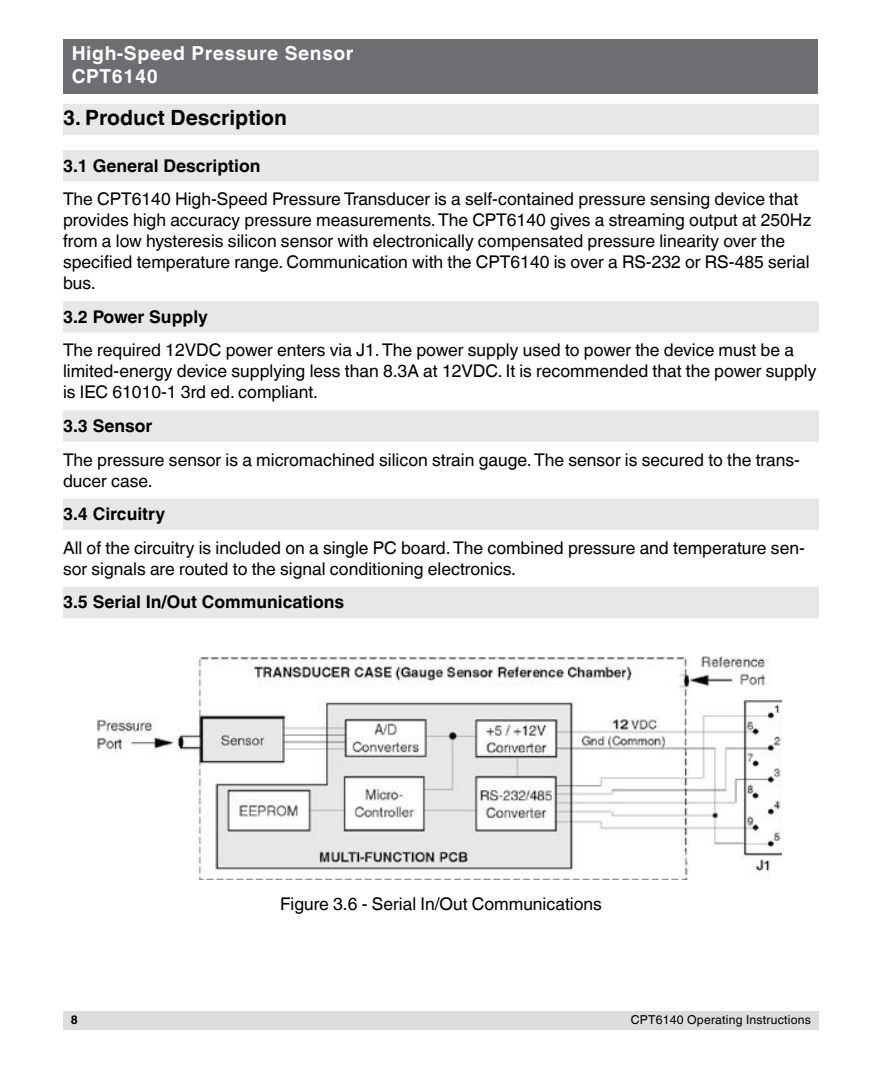
<style>
.page{position:relative;width:882px;height:1071px;background:#fff}
.page>*{position:absolute;margin:0;border:0;box-sizing:border-box;transform-origin:0 0}
.t1{font:700 21px "Helvetica World";color:#000}
.t2{font:700 19.25px/22.8px "Helvetica World";letter-spacing:.03em;color:#fff}
.t3{font:17.5px/21px "Helvetica World";color:#000}
.t4{font:700 17.5px "Helvetica World";color:#000}
.t5{font:12.25px "Helvetica World";letter-spacing:.02em;color:#000}
.t6{font:700 12.25px "Helvetica World";color:#000}
</style>
<div class="page">
<div style="left:63px;top:1011px;width:756px;height:19px;background:#dcddde"></div>
<div style="left:64px;top:39px;width:754px;height:55px;background:#6d6e71"></div>
<div style="left:63px;top:104px;width:756px;height:31px;background:#e6e7e8"></div>
<div style="left:63px;top:150px;width:756px;height:31px;background:#e6e7e8"></div>
<div style="left:63px;top:301px;width:756px;height:32px;background:#e6e7e8"></div>
<div style="left:63px;top:410px;width:756px;height:32px;background:#e6e7e8"></div>
<div style="left:63px;top:499px;width:756px;height:31px;background:#e6e7e8"></div>
<div style="left:63px;top:587px;width:756px;height:31px;background:#e6e7e8"></div>
<img style="left:96px;top:657px;width:686px;height:222px">
<p class="t2" style="left:72px;top:44px;width:283px">High-Speed Pressure Sensor<br>CPT6140</p>
<p class="t1" style="left:63px;top:110px;width:225px">3. Product Description</p>
<p class="t4" style="left:63px;top:159px;width:199px">3.1 General Description</p>
<p class="t3" style="left:63px;top:190px;width:750px">The CPT6140 High-Speed Pressure Transducer is a self-contained pressure sensing device that provides high accuracy pressure measurements. The CPT6140 gives a streaming output at 250Hz from a low hysteresis silicon sensor with electronically compensated pressure linearity over the specified temperature range. Communication with the CPT6140 is over a RS-232 or RS-485 serial bus.</p>
<p class="t4" style="left:63px;top:310px;width:147px">3.2 Power Supply</p>
<p class="t3" style="left:63px;top:340px;width:755px">The required 12VDC power enters via J1. The power supply used to power the device must be a limited-energy device supplying less than 8.3A at 12VDC. It is recommended that the power supply is IEC 61010-1 3rd ed. compliant.</p>
<p class="t4" style="left:63px;top:419px;width:91px">3.3 Sensor</p>
<p class="t3" style="left:63px;top:451px;width:738px">The pressure sensor is a micromachined silicon strain gauge. The sensor is secured to the trans&shy;ducer case.</p>
<p class="t4" style="left:63px;top:507px;width:104px">3.4 Circuitry</p>
<p class="t3" style="left:63px;top:539px;width:743px">All of the circuitry is included on a single PC board. The combined pressure and temperature sen&shy;sor signals are routed to the signal conditioning electronics.</p>
<p class="t4" style="left:63px;top:595px;width:283px">3.5 Serial In/Out Communications</p>
<p class="t3" style="left:280px;top:895px;width:323px">Figure 3.6 - Serial In/Out Communications</p>
<p class="t6" style="left:71px;top:1015px;width:9px">8</p>
<p class="t5" style="left:631px;top:1015px;width:182px">CPT6140 Operating Instructions</p>
</div>
